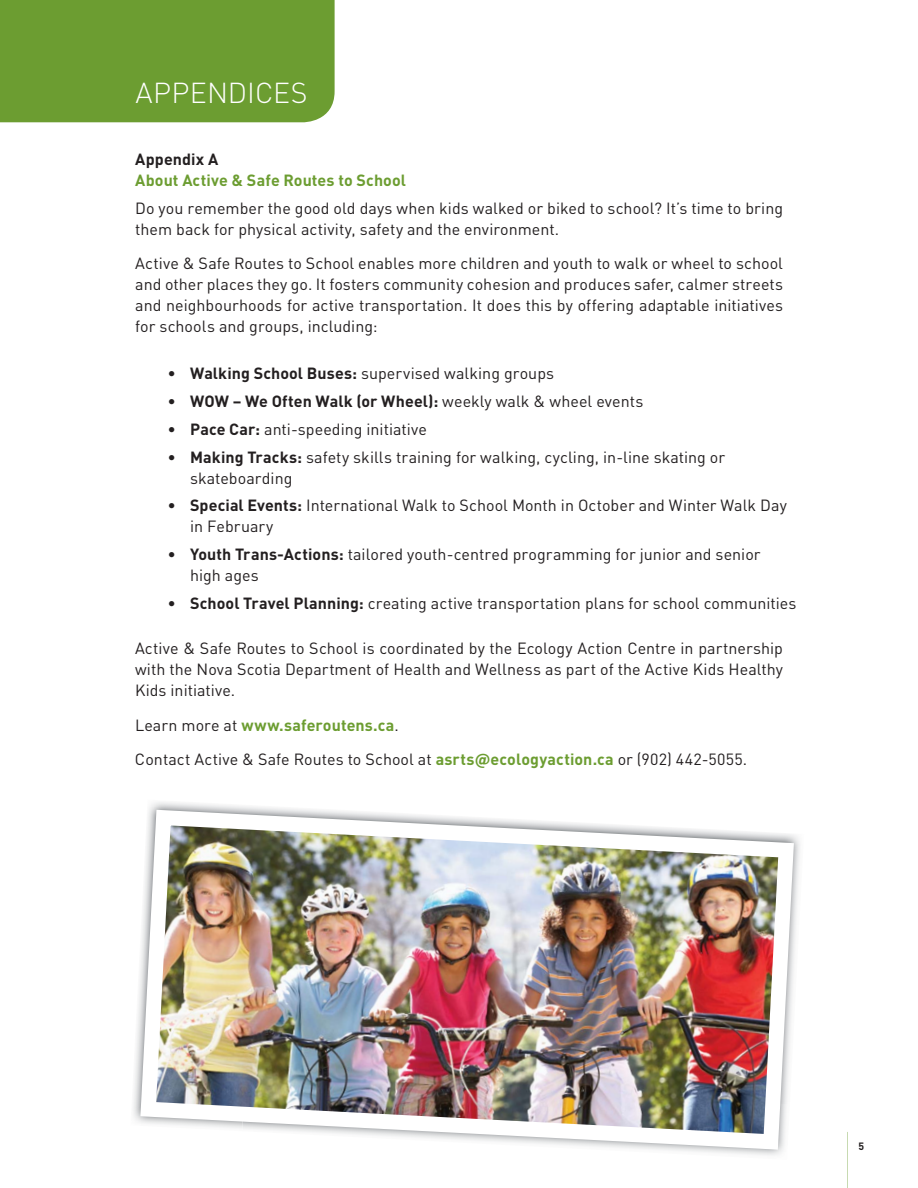
<style>
.page{position:relative;width:918px;height:1188px;background:#fff}
.page>*{position:absolute;margin:0;border:0;box-sizing:border-box;transform-origin:0 0}
.t1{font:300 28.5px "DIN Pro";letter-spacing:.005em;color:#fff}
.t2{font:16.05px/21px "DIN Pro";color:#231f20}
.t3{font:700 16.05px "DIN Pro";letter-spacing:.005em;color:#231f20}
.t4{font:700 16.05px "DIN Pro";letter-spacing:.005em;color:#6c9d31}
.t5{font:700 10.5px "DIN Pro";color:#231f20}
.s1{font-weight:700}
.s2{font-weight:400}
.s3{font-weight:700;color:#6c9d31}
</style>
<div class="page">
<svg style="left:847px;top:1132px;width:1px;height:56px"></svg>
<div style="left:0;top:0;width:335px;height:122px;background:#6c9d31"></div>
<img style="left:133px;top:802px;width:667px;height:320px">
<img style="left:140px;top:810px;width:654px;height:340px">
<h1 class="t1" style="left:135px;top:82px;width:174px">APPENDICES</h1>
<p class="t3" style="left:135px;top:153px;width:85px">Appendix A</p>
<p class="t4" style="left:135px;top:174px;width:272px">About Active &amp; Safe Routes to School</p>
<p class="t2" style="left:135px;top:199px;width:649px">Do you remember the good old days when kids walked or biked to school? It’s time to bring them back for physical activity, safety and the environment.</p>
<p class="t2" style="left:135px;top:255px;width:650px;text-align:justify">Active &amp; Safe Routes to School enables more children and youth to walk or wheel to school and other places they go. It fosters community cohesion and produces safer, calmer streets and neighbourhoods for active transportation. It does this by offering adaptable initiatives for schools and groups, including:</p>
<p class="t2" style="left:168px;top:365px;width:388px">• <span class="s1">Walking School Buses:</span> supervised walking groups</p>
<p class="t3" style="left:168px;top:396px;width:477px"><span class="s2">•</span> WOW – We Often Walk (or Wheel): <span class="s2">weekly walk &amp; wheel events</span></p>
<p class="t2" style="left:168px;top:421px;width:261px">• <span class="s1">Pace Car:</span> anti-speeding initiative</p>
<p class="t2" style="left:190px;top:448px;width:537px;text-indent:-23px">• <span class="s1">Making Tracks:</span> safety skills training for walking, cycling, in-line skating or skateboarding</p>
<p class="t2" style="left:190px;top:497px;width:598px;text-indent:-23px">• <span class="s1">Special Events:</span> International Walk to School Month in October and Winter Walk Day in February</p>
<p class="t2" style="left:190px;top:546px;width:572px;text-indent:-23px">• <span class="s1">Youth Trans-Actions:</span> tailored youth-centred programming for junior and senior high ages</p>
<p class="t2" style="left:168px;top:595px;width:630px">• <span class="s1">School Travel Planning:</span> creating active transportation plans for school communities</p>
<p class="t2" style="left:135px;top:640px;width:650px;text-align:justify">Active &amp; Safe Routes to School is coordinated by the Ecology Action Centre in partnership with the Nova Scotia Department of Health and Wellness as part of the Active Kids Healthy Kids initiative.</p>
<p class="t2" style="left:135px;top:710px;width:614px;line-height:34.5px">Learn more at <span class="s3">www.saferoutens.ca</span>.<br>Contact Active &amp; Safe Routes to School at <span class="s3">asrts@ecologyaction.ca</span> or (902) 442-5055.</p>
<p class="t5" style="left:858px;top:1142px;width:7px">5</p>
</div>
